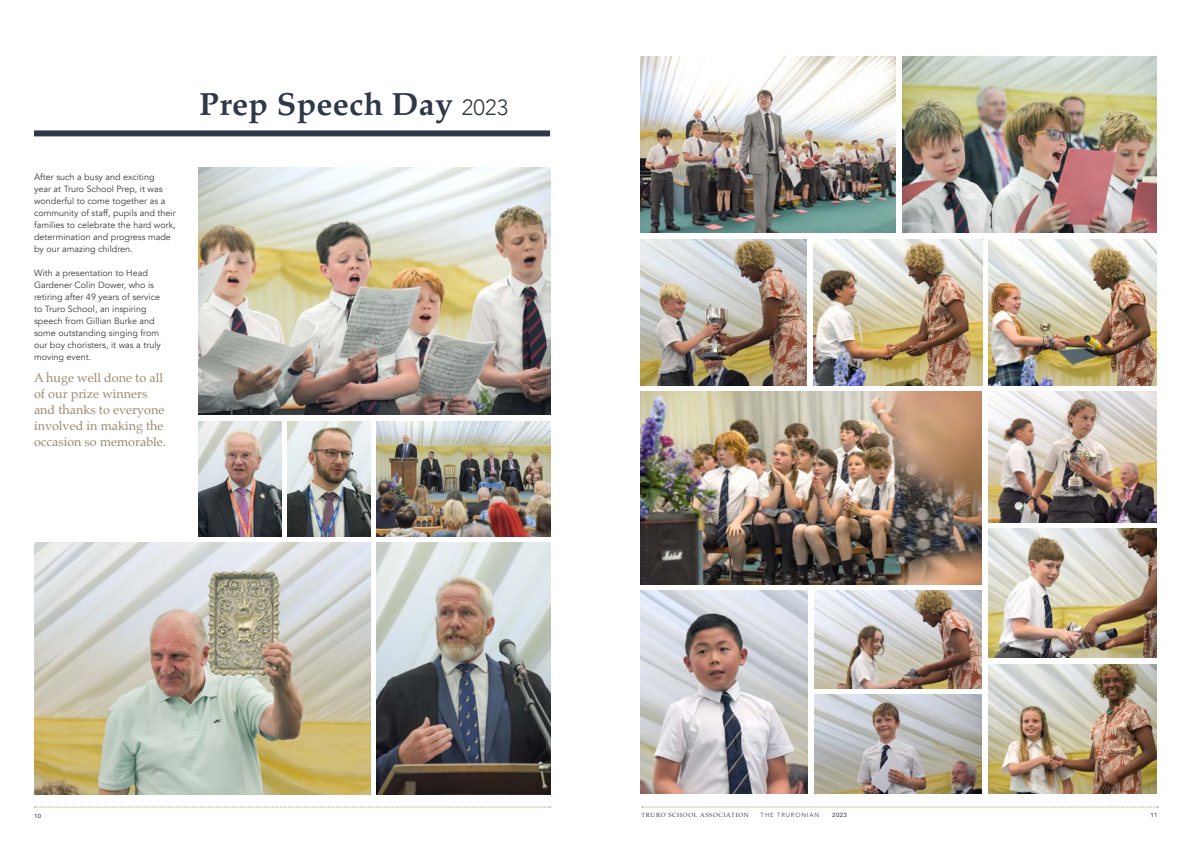
<style>
.page{position:relative;width:1191px;height:842px;background:#fff}
.page>*{position:absolute;margin:0;border:0;box-sizing:border-box;transform-origin:0 0}
.t1{font:700 32px "Palatino";letter-spacing:.01em;color:#2f3748}
.t2{font:12.6px/16px "Palatino";color:#9c876f}
.t3{font:9px/12px "Avenir";color:#3c3c3b}
.t4{font:6px "Palatino";letter-spacing:.12em;color:#3c3c3b}
.t5{font:300 6px "Avenir";letter-spacing:.15em;color:#3c3c3b}
.t6{font:500 6px "Avenir";letter-spacing:.07em;color:#3c3c3b}
.s1{font-family:"Avenir";font-weight:300;font-size:22px}
</style>
<div class="page">
<div style="left:34px;top:130px;width:516px;height:6px;background:#2f3748"></div>
<img style="left:198px;top:421px;width:83px;height:115px">
<img style="left:377px;top:421px;width:173px;height:115px">
<img style="left:288px;top:421px;width:82px;height:115px">
<img style="left:198px;top:168px;width:352px;height:247px">
<img style="left:641px;top:57px;width:254px;height:176px">
<img style="left:641px;top:240px;width:165px;height:145px">
<img style="left:641px;top:392px;width:341px;height:192px">
<img style="left:902px;top:57px;width:255px;height:176px">
<img style="left:813px;top:240px;width:169px;height:145px">
<img style="left:988px;top:240px;width:169px;height:145px">
<img style="left:988px;top:392px;width:169px;height:130px">
<img style="left:641px;top:591px;width:166px;height:203px">
<img style="left:34px;top:543px;width:336px;height:251px">
<img style="left:988px;top:528px;width:169px;height:130px">
<img style="left:988px;top:664px;width:169px;height:130px">
<img style="left:377px;top:543px;width:173px;height:251px">
<img style="left:814px;top:591px;width:168px;height:97px">
<img style="left:814px;top:694px;width:168px;height:100px">
<svg style="left:642px;top:807px;width:516px;height:1px"></svg>
<svg style="left:34px;top:807px;width:517px;height:1px"></svg>
<p class="t3" style="left:34px;top:171px;width:143px">After such a busy and exciting<br>year at Truro School Prep, it was wonderful to come together as a community of staff, pupils and their families to celebrate the hard work, determination and progress made by our amazing children.</p>
<p class="t3" style="left:34px;top:267px;width:128px">With a presentation to Head<br>Gardener Colin Dower, who is retiring after 49 years of service to Truro School, an inspiring speech from Gillian Burke and some outstanding singing from our boy choristers, it was a truly moving event.</p>
<h2 class="t2" style="left:34px;top:370px;width:134px">A huge well done to all of our prize winners and thanks to everyone involved in making the occasion so memorable.</h2>
<h1 class="t1" style="left:200px;top:77px;width:310px">Prep Speech Day <span class="s1">2023</span></h1>
<p class="t6" style="left:34px;top:810px;width:9px">10</p>
<p class="t4" style="left:641px;top:810px;width:109px">TRURO SCHOOL ASSOCIATION</p>
<p class="t5" style="left:760px;top:812px;width:60px">THE TRURONIAN</p>
<p class="t6" style="left:832px;top:810px;width:16px">2023</p>
<p class="t6" style="left:1150px;top:810px;width:9px">11</p>
</div>
